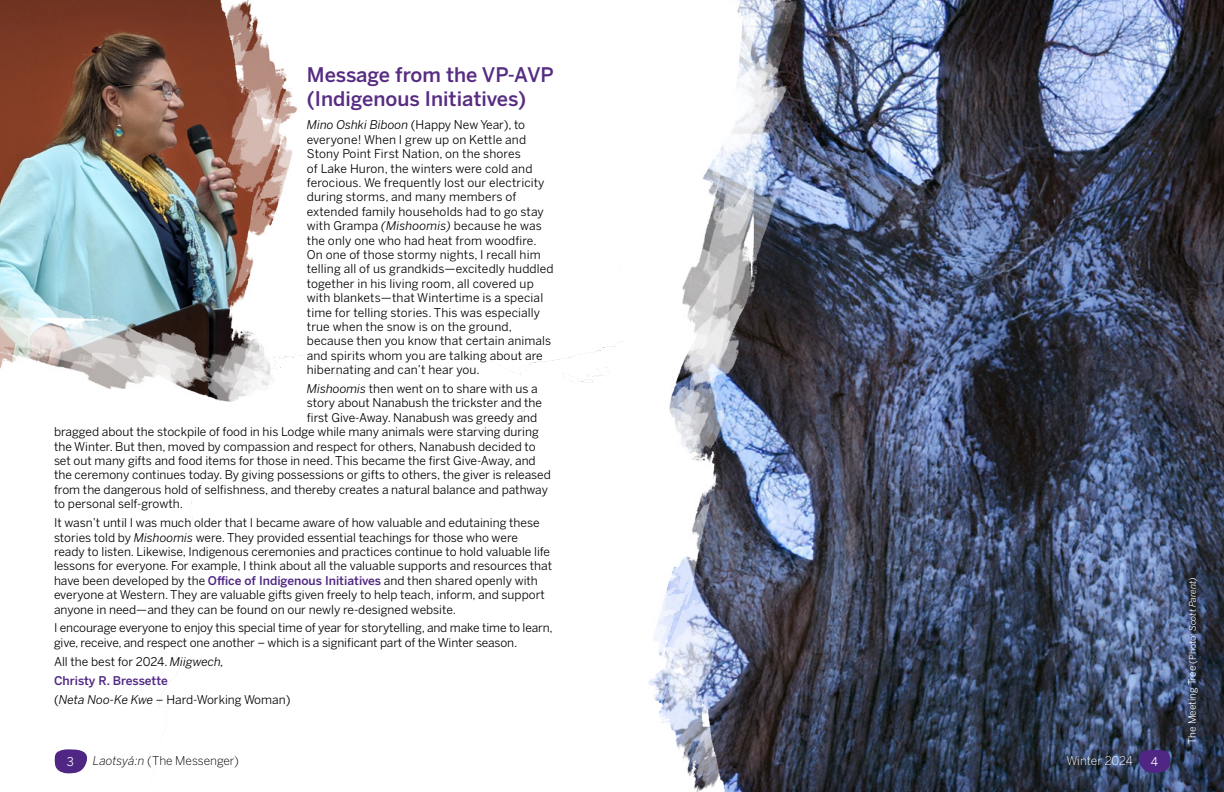
<style>
.page{position:relative;width:1224px;height:792px;background:#fff}
.page>*{position:absolute;margin:0;border:0;box-sizing:border-box;transform-origin:0 0}
.t1{font:500 20px/24px "Benton Sans";color:#572c82}
.t2{font:12px/14.4px "Benton Sans";color:#000}
.t3{font:300 12px "Benton Sans";color:#000}
.t4{font:300 12px "Benton Sans";letter-spacing:-.01em;color:#fff}
.t5{font:12px "Benton Sans";color:#fff}
.t6{font:10px "Benton Sans";color:#fff}
.s1{font-style:italic}
.s2{font-weight:500;color:#4f2683}
.s3{font-size:9px}
.s4{font-style:italic;font-size:9px}
</style>
<div class="page">
<img style="left:0;top:0;width:93px;height:219px">
<img style="left:853px;top:0;width:371px;height:792px">
<img style="left:93px;top:0;width:205px;height:705px">
<img style="left:648px;top:0;width:205px;height:792px">
<img style="left:0;top:219px;width:623px;height:241px">
<svg style="left:54px;top:749px;width:34px;height:25px"></svg>
<svg style="left:1138px;top:750px;width:33px;height:23px"></svg>
<h1 class="t1" style="left:307px;top:62px;width:249px">Message from the VP-AVP (Indigenous Initiatives)</h1>
<p class="t2" style="left:307px;top:118px;width:248px"><span class="s1">Mino Oshki Biboon</span> (Happy New Year), to everyone! When I grew up on Kettle and Stony Point First Nation, on the shores<br>of Lake Huron, the winters were cold and ferocious. We frequently lost our electricity during storms, and many members of extended family households had to go stay with Grampa <span class="s1">(Mishoomis)</span> because he was the only one who had heat from woodfire.<br>On one of those stormy nights, I recall him telling all of us grandkids—excitedly huddled together in his living room, all covered up with blankets—that Wintertime is a special time for telling stories. This was especially true when the snow is on the ground, because then you know that certain animals and spirits whom you are talking about are hibernating and can’t hear you.</p>
<p class="t2" style="left:307px;top:381px;width:232px"><span class="s1">Mishoomis</span> then went on to share with us a</p>
<p class="t2" style="left:307px;top:396px;width:237px">story about Nanabush the trickster and the</p>
<p class="t2" style="left:307px;top:410px;width:232px">first Give-Away. Nanabush was greedy and</p>
<p class="t2" style="left:54px;top:425px;width:486px">bragged about the stockpile of food in his Lodge while many animals were starving during</p>
<p class="t2" style="left:54px;top:439px;width:483px">the Winter. But then, moved by compassion and respect for others, Nanabush decided to</p>
<p class="t2" style="left:54px;top:453px;width:483px">set out many gifts and food items for those in need. This became the first Give-Away, and</p>
<p class="t2" style="left:54px;top:468px;width:498px">the ceremony continues today. By giving possessions or gifts to others, the giver is released</p>
<p class="t2" style="left:54px;top:482px;width:496px">from the dangerous hold of selfishness, and thereby creates a natural balance and pathway</p>
<p class="t2" style="left:54px;top:497px;width:130px">to personal self-growth.</p>
<p class="t2" style="left:54px;top:515px;width:500px">It wasn’t until I was much older that I became aware of how valuable and edutaining these stories told by <span class="s1">Mishoomis</span> were. They provided essential teachings for those who were<br>ready to listen. Likewise, Indigenous ceremonies and practices continue to hold valuable life lessons for everyone. For example, I think about all the valuable supports and resources that have been developed by the <span class="s2">Office of Indigenous Initiatives</span> and then shared openly with everyone at Western. They are valuable gifts given freely to help teach, inform, and support anyone in need—and they can be found on our newly re-designed website.</p>
<p class="t2" style="left:54px;top:621px;width:500px">I encourage everyone to enjoy this special time of year for storytelling, and make time to learn, give, receive, and respect one another – which is a significant part of the Winter season.</p>
<p class="t2" style="left:54px;top:652px;width:238px;line-height:18.9px">All the best for 2024. <span class="s1">Miigwech,<br></span><span class="s2">Christy R. Bressette<br></span>(<span class="s1">Neta Noo-Ke Kwe</span> – Hard-Working Woman)</p>
<p class="t5" style="left:67px;top:754px;width:9px">3</p>
<p class="t3" style="left:93px;top:754px;width:148px"><span class="s1">Laotsyá:n</span> (The Messenger)</p>
<p class="t4" style="left:1066px;top:754px;width:68px">Winter 2024</p>
<p class="t5" style="left:1151px;top:754px;width:9px">4</p>
<p class="t6" style="left:1186px;top:744px;width:169px;rotate:-90deg">The Meeting Tree <span class="s3">(Photo:</span> <span class="s4">Scott Parent)</span></p>
</div>
